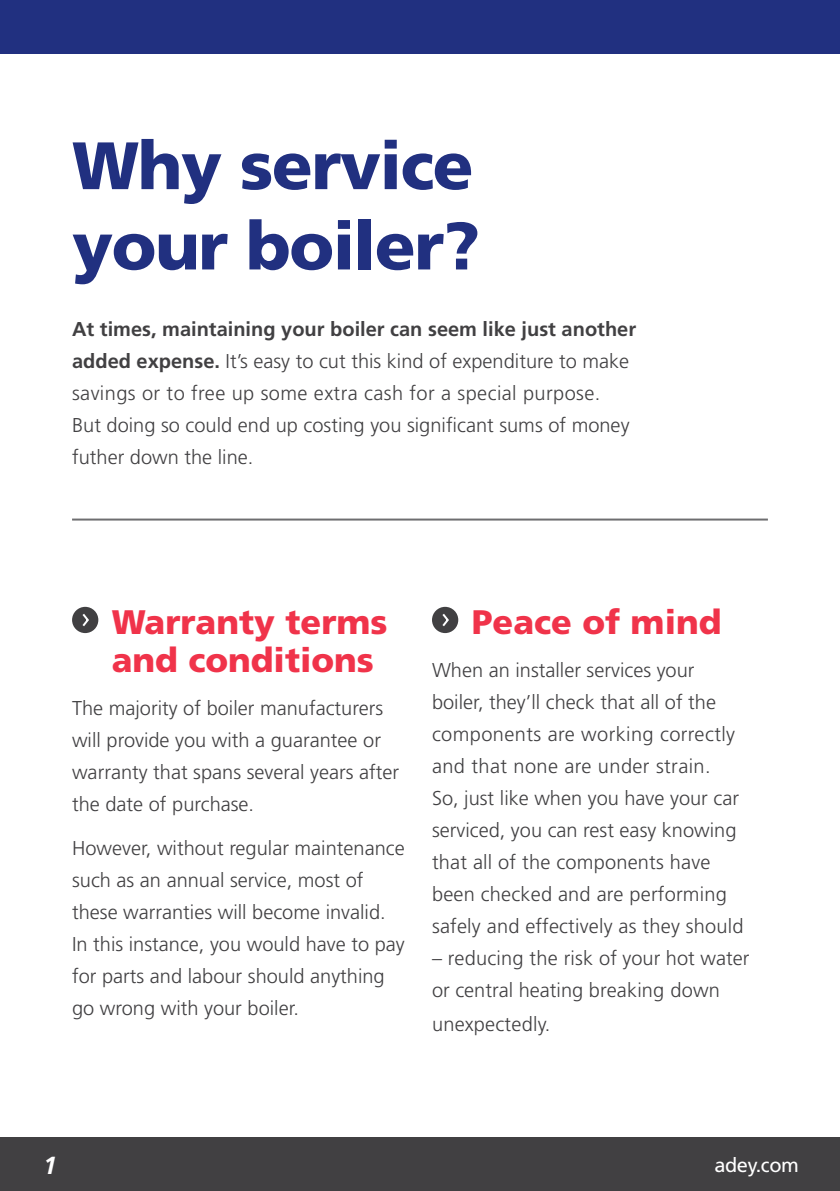
<style>
.page{position:relative;width:840px;height:1191px;background:#fff}
.page>*{position:absolute;margin:0;border:0;box-sizing:border-box;transform-origin:0 0}
.t1{font:900 67px/80.2px "Frutiger";letter-spacing:-.02em;color:#213080}
.t2{font:900 34px/38px "Frutiger";color:#f0334a}
.t3{font:italic 700 24.8px "Frutiger";color:#fff}
.t4{font:300 20px/32px "Frutiger";color:#414042}
.t5{font:20px "Frutiger LT Std";letter-spacing:-.02em;color:#fff}
.s1{font-weight:700}
</style>
<div class="page">
<div style="left:0;top:1137px;width:839px;height:54px;background:#414042"></div>
<div style="left:0;top:0;width:839px;height:54px;background:#213080"></div>
<hr style="left:72px;top:518px;width:695px;height:2px;background:#6e6e70">
<div style="left:72px;top:607px;width:26px;height:26px;background:#414042;border-radius:50%"></div>
<div style="left:432px;top:607px;width:26px;height:26px;background:#414042;border-radius:50%"></div>
<svg style="left:82px;top:614px;width:7px;height:12px"></svg>
<svg style="left:442px;top:614px;width:7px;height:13px"></svg>
<h1 class="t1" style="left:72px;top:125px;width:409px">Why service your boiler?</h1>
<p class="t4" style="left:72px;top:313px;width:565px"><span class="s1">At times, maintaining your boiler can seem like just another added expense.</span> It’s easy to cut this kind of expenditure to make savings or to free up some extra cash for a special purpose.<br>But doing so could end up costing you significant sums of money futher down the line.</p>
<h2 class="t2" style="left:112px;top:603px;width:277px">Warranty terms and conditions</h2>
<p class="t4" style="left:72px;top:692px;width:328px">The majority of boiler manufacturers will provide you with a guarantee or warranty that spans several years after the date of purchase.</p>
<p class="t4" style="left:72px;top:832px;width:334px">However, without regular maintenance such as an annual service, most of these warranties will become invalid.<br>In this instance, you would have to pay for parts and labour should anything go wrong with your boiler.</p>
<h2 class="t2" style="left:471px;top:603px;width:251px">Peace of mind</h2>
<p class="t4" style="left:432px;top:654px;width:313px">When an installer services your boiler, they’ll check that all of the components are working correctly and that none are under strain.<br>So, just like when you have your car serviced, you can rest easy knowing that all of the components have been checked and are performing safely and effectively as they should</p>
<p class="t4" style="left:432px;top:942px;width:319px">– reducing the risk of your hot water or central heating breaking down</p>
<p class="t4" style="left:432px;top:1008px;width:120px">unexpectedly.</p>
<p class="t3" style="left:43px;top:1151px;width:15px">1</p>
<p class="t5" style="left:714px;top:1153px;width:86px">adey.com</p>
</div>
